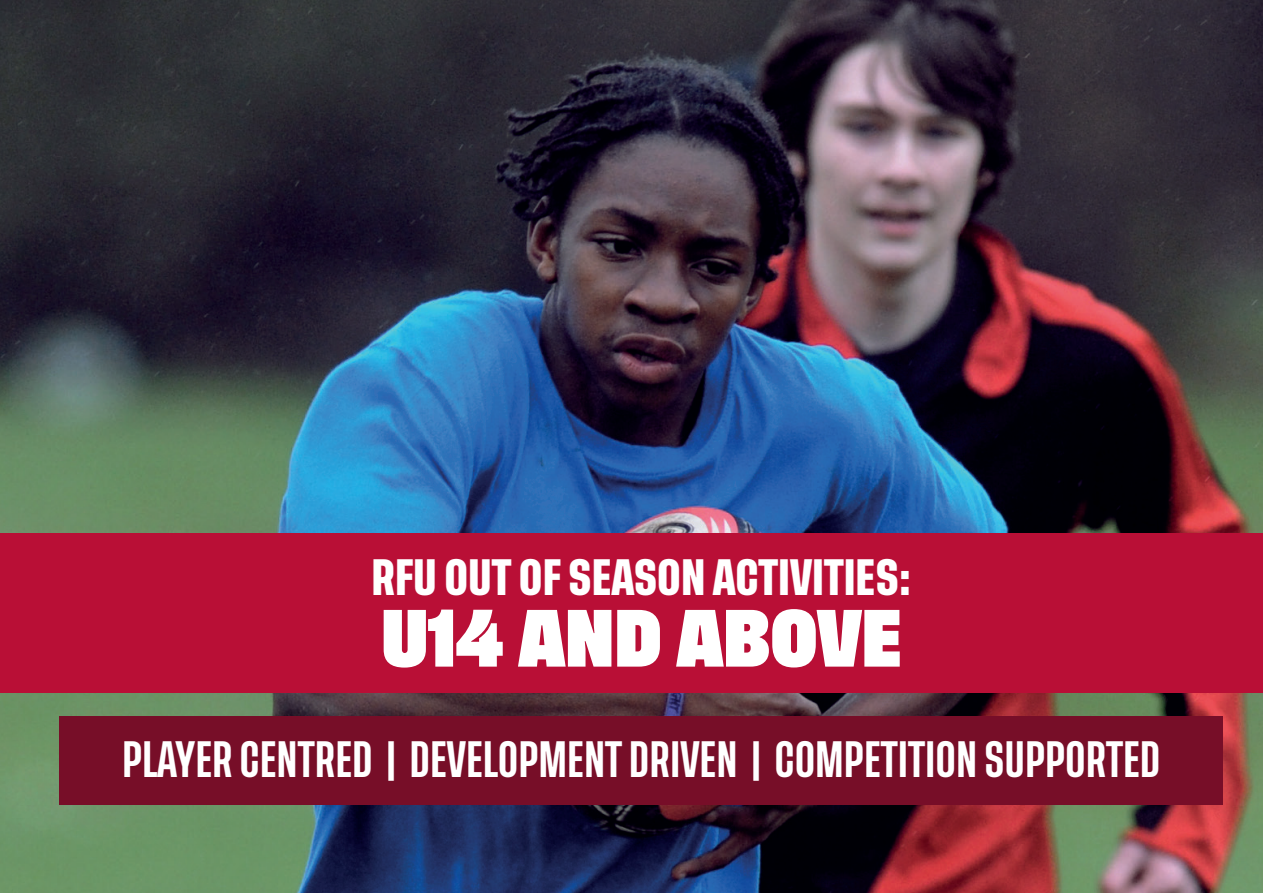
<style>
.page{position:relative;width:1263px;height:893px;background:#fff}
.page>*{position:absolute;margin:0;border:0;box-sizing:border-box;transform-origin:0 0}
.t1{font:700 60px "Tusker Grotesk 7700";color:#fff}
.t2{font:500 37.8px "Tusker Grotesk 5500";color:#fff}
.t3{font:600 37.8px "Tusker Grotesk 6600";color:#fff}
</style>
<div class="page">
<img style="left:0;top:0;width:1263px;height:893px">
<div style="left:59px;top:717px;width:1164px;height:88px;background:#770e28"></div>
<div style="left:0;top:534px;width:1263px;height:159px;background:#b90f36"></div>
<p class="t3" style="left:371px;top:554px;width:541px">RFU OUT OF SEASON ACTIVITIES:</p>
<h1 class="t1" style="left:381px;top:602px;width:522px">U14 AND ABOVE</h1>
<p class="t2" style="left:122px;top:736px;width:1040px">PLAYER CENTRED | DEVELOPMENT DRIVEN | COMPETITION SUPPORTED</p>
</div>
